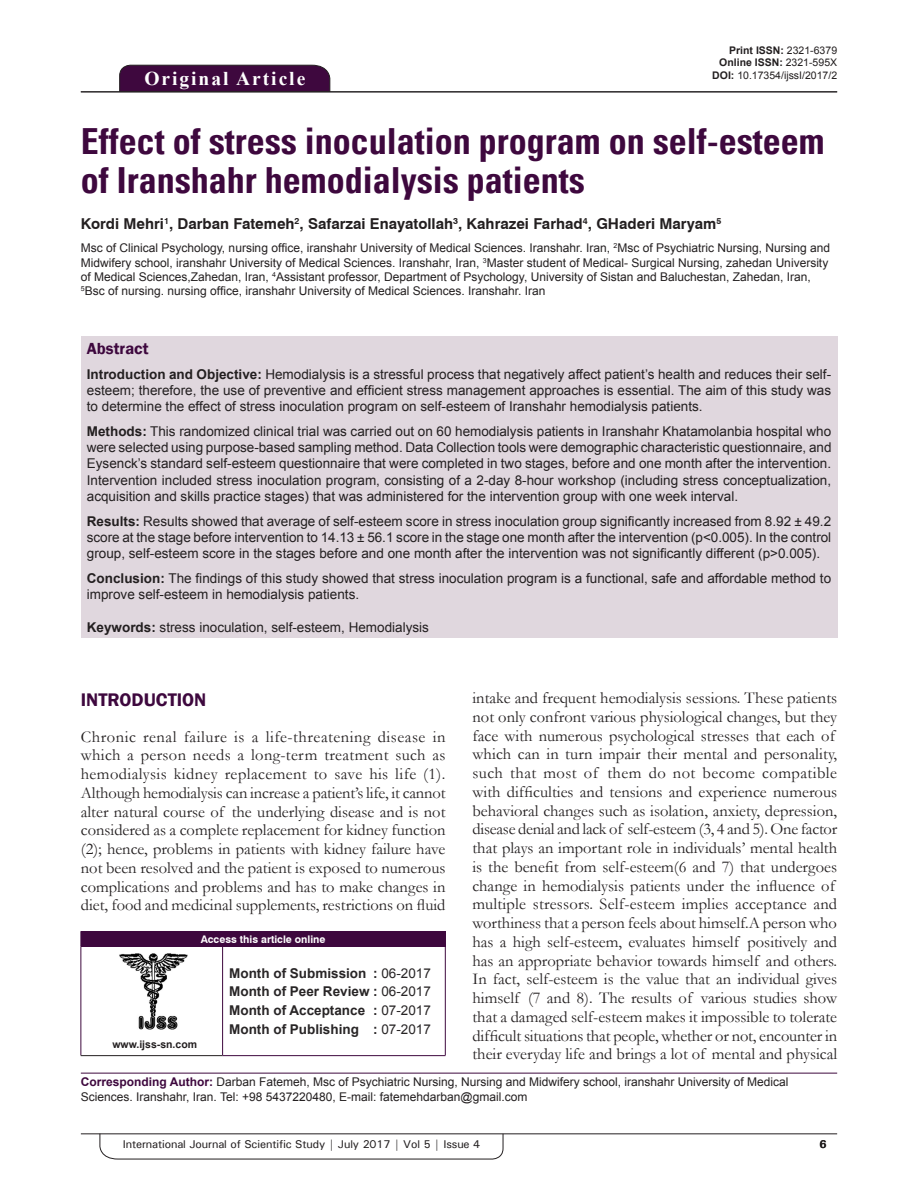
<style>
.page{position:relative;width:918px;height:1188px;background:#fff}
.page>*{position:absolute;margin:0;border:0;box-sizing:border-box;transform-origin:0 0}
.AT{font:700 condensed 36px/39px "Univers";color:#3e083e}
.AH{font:700 19.5px "Times New Roman";letter-spacing:.1em;color:#fff}
.t1{font:600 18.75px "Franklin Gothic";color:#3e083e}
.TX{font:16.5px/18.8px "Garamond";color:#231f20}
.ABSH{font:600 16.5px "Franklin Gothic";color:#3e083e}
.AU{font:700 15px "Swiss 721 BT";color:#231f20}
.ABS{font:13.5px/16.2px "Arial";color:#231f20;text-align:justify}
.HIS{font:700 13.5px/18.8px "Arial";color:#282526;text-align:justify}
.KWD{font:13.5px "Arial";color:#231f20}
.AFF{font:12px/14.4px "Arial";color:#231f20}
.ADD{font:12px/14.4px "Arial";color:#231f20}
.RF{font:500 11.25px "Univers";letter-spacing:-.01em;color:#231f20}
.t2{font:700 11.25px "Univers";color:#231f20}
.DOI{font:700 10.5px "Arial";color:#231f20}
.DOI-2{font:10.5px "Arial";color:#231f20}
.AAO{font:700 10.5px "Swiss 721 BT";color:#fff}
.Web{font:700 10.5px "Arial";color:#231f20}
.s1{font-weight:400}
.s2{font-weight:700}
.s3{font-weight:700;color:#3e083e}
</style>
<div class="page">
<hr style="left:81px;top:1134px;width:756px;height:1px;background:#231f20">
<svg style="left:100px;top:1133px;width:403px;height:26px"></svg>
<div style="left:119px;top:65px;width:211px;height:26px;background:#3e083e"></div>
<hr style="left:81px;top:91px;width:756px;height:1px;background:#231f20">
<div style="left:81px;top:337px;width:756px;height:301px;background:#e0d7de"></div>
<img style="left:119px;top:953px;width:69px;height:76px">
<div style="left:81px;top:931px;width:364px;height:15px;background:#3e083e"></div>
<svg style="left:445px;top:931px;width:1px;height:15px"></svg>
<hr style="left:81px;top:946px;width:142px;height:1px;background:#3e083e">
<hr style="left:81px;top:947px;width:1px;height:108px;background:#3e083e">
<hr style="left:81px;top:1055px;width:142px;height:1px;background:#231f20">
<hr style="left:223px;top:946px;width:223px;height:1px;background:#3e083e">
<hr style="left:222px;top:947px;width:1px;height:108px;background:#3e083e">
<hr style="left:445px;top:947px;width:1px;height:108px;background:#3e083e">
<hr style="left:223px;top:1055px;width:223px;height:1px;background:#3e083e">
<hr style="left:81px;top:1073px;width:756px;height:1px;background:#3e083e">
<p class="AH" style="left:144px;top:64px;width:162px">Original Article</p>
<p class="DOI" style="left:729px;top:42px;width:109px">Print ISSN: <span class="s1">2321-6379</span></p>
<p class="DOI" style="left:719px;top:55px;width:119px">Online ISSN: <span class="s1">2321-595X</span></p>
<p class="DOI-2" style="left:712px;top:68px;width:126px"><span class="s2">DOI:</span> 10.17354/ijssI/2017/2</p>
<p class="AT" style="left:81px;top:122px;width:745px">Effect of stress inoculation program on self-esteem of Iranshahr hemodialysis patients</p>
<p class="AU" style="left:81px;top:215px;width:642px">Kordi Mehri<sup>1</sup>, Darban Fatemeh<sup>2</sup>, Safarzai Enayatollah<sup>3</sup>, Kahrazei Farhad<sup>4</sup>, GHaderi Maryam<sup>5</sup></p>
<p class="AFF" style="left:81px;top:241px;width:751px">Msc of Clinical Psychology, nursing office, iranshahr University of Medical Sciences. Iranshahr. Iran, <sup>2</sup>Msc of Psychiatric Nursing, Nursing and Midwifery school, iranshahr University of Medical Sciences. Iranshahr, Iran, <sup>3</sup>Master student of Medical- Surgical Nursing, zahedan University of Medical Sciences,Zahedan, Iran, <sup>4</sup>Assistant professor, Department of Psychology, University of Sistan and Baluchestan, Zahedan, Iran, <sup>5</sup>Bsc of nursing. nursing office, iranshahr University of Medical Sciences. Iranshahr. Iran</p>
<p class="ABSH" style="left:87px;top:339px;width:63px">Abstract</p>
<p class="ABS" style="left:87px;top:366px;width:746px"><span class="s2">Introduction and Objective:</span> Hemodialysis is a stressful process that negatively affect patient’s health and reduces their self&shy;esteem; therefore, the use of preventive and efficient stress management approaches is essential. The aim of this study was to determine the effect of stress inoculation program on self-esteem of Iranshahr hemodialysis patients.</p>
<p class="ABS" style="left:87px;top:423px;width:746px"><span class="s2">Methods:</span> This randomized clinical trial was carried out on 60 hemodialysis patients in Iranshahr Khatamolanbia hospital who were selected using purpose-based sampling method. Data Collection tools were demographic characteristic questionnaire, and Eysenck’s standard self-esteem questionnaire that were completed in two stages, before and one month after the intervention.<br>Intervention included stress inoculation program, consisting of a 2-day 8-hour workshop (including stress conceptualization, acquisition and skills practice stages) that was administered for the intervention group with one week interval.</p>
<p class="ABS" style="left:87px;top:513px;width:746px"><span class="s2">Results:</span> Results showed that average of self-esteem score in stress inoculation group significantly increased from 8.92 ± 49.2 score at the stage before intervention to 14.13 ± 56.1 score in the stage one month after the intervention (p&lt;0.005). In the control group, self-esteem score in the stages before and one month after the intervention was not significantly different (p&gt;0.005).</p>
<p class="ABS" style="left:87px;top:570px;width:746px"><span class="s2">Conclusion:</span> The findings of this study showed that stress inoculation program is a functional, safe and affordable method to improve self-esteem in hemodialysis patients.</p>
<p class="KWD" style="left:87px;top:618px;width:344px"><span class="s2">Keywords:</span> stress inoculation, self-esteem, Hemodialysis</p>
<h1 class="t1" style="left:81px;top:688px;width:127px">INTRODUCTION</h1>
<p class="TX" style="left:81px;top:727px;width:366px;text-align:justify">Chronic renal failure is a life-threatening disease in which a person needs a long-term treatment such as hemodialysis kidney replacement to save his life (1).<br>Although hemodialysis can increase a patient’s life, it cannot alter natural course of the underlying disease and is not considered as a complete replacement for kidney function (2); hence, problems in patients with kidney failure have not been resolved and the patient is exposed to numerous complications and problems and has to make changes in diet, food and medicinal supplements, restrictions on fluid</p>
<p class="AAO" style="left:201px;top:933px;width:126px">Access this article online</p>
<p class="Web" style="left:112px;top:1037px;width:86px">www.ijss-sn.com</p>
<p class="HIS" style="left:229px;top:964px;width:203px">Month of Submission : <span class="s1">06-2017<br></span>Month of Peer Review : <span class="s1">06-2017<br></span>Month of Acceptance : <span class="s1">07-2017<br></span>Month of Publishing : <span class="s1">07-2017</span></p>
<p class="TX" style="left:473px;top:688px;width:366px">intake and frequent hemodialysis sessions. These patients not only confront various physiological changes, but they face with numerous psychological stresses that each of which can in turn impair their mental and personality, such that most of them do not become compatible with difficulties and tensions and experience numerous behavioral changes such as isolation, anxiety, depression, disease denial and lack of self-esteem (3, 4 and 5). One factor that plays an important role in individuals’ mental health is the benefit from self-esteem(6 and 7) that undergoes change in hemodialysis patients under the influence of multiple stressors. Self-esteem implies acceptance and worthiness that a person feels about himself.A person who has a high self-esteem, evaluates himself positively and has an appropriate behavior towards himself and others.<br>In fact, self-esteem is the value that an individual gives himself (7 and 8). The results of various studies show that a damaged self-esteem makes it impossible to tolerate difficult situations that people, whether or not, encounter in their everyday life and brings a lot of mental and physical</p>
<p class="ADD" style="left:81px;top:1075px;width:709px"><span class="s3">Corresponding Author:</span> Darban Fatemeh, Msc of Psychiatric Nursing, Nursing and Midwifery school, iranshahr University of Medical<br>Sciences. Iranshahr, Iran. Tel: +98 5437220480, E-mail: fatemehdarban@gmail.com</p>
<p class="RF" style="left:123px;top:1137px;width:359px">International Journal of Scientific Study | July 2017 | Vol 5 | Issue 4</p>
<p class="t2" style="left:819px;top:1137px;width:9px">6</p>
</div>
